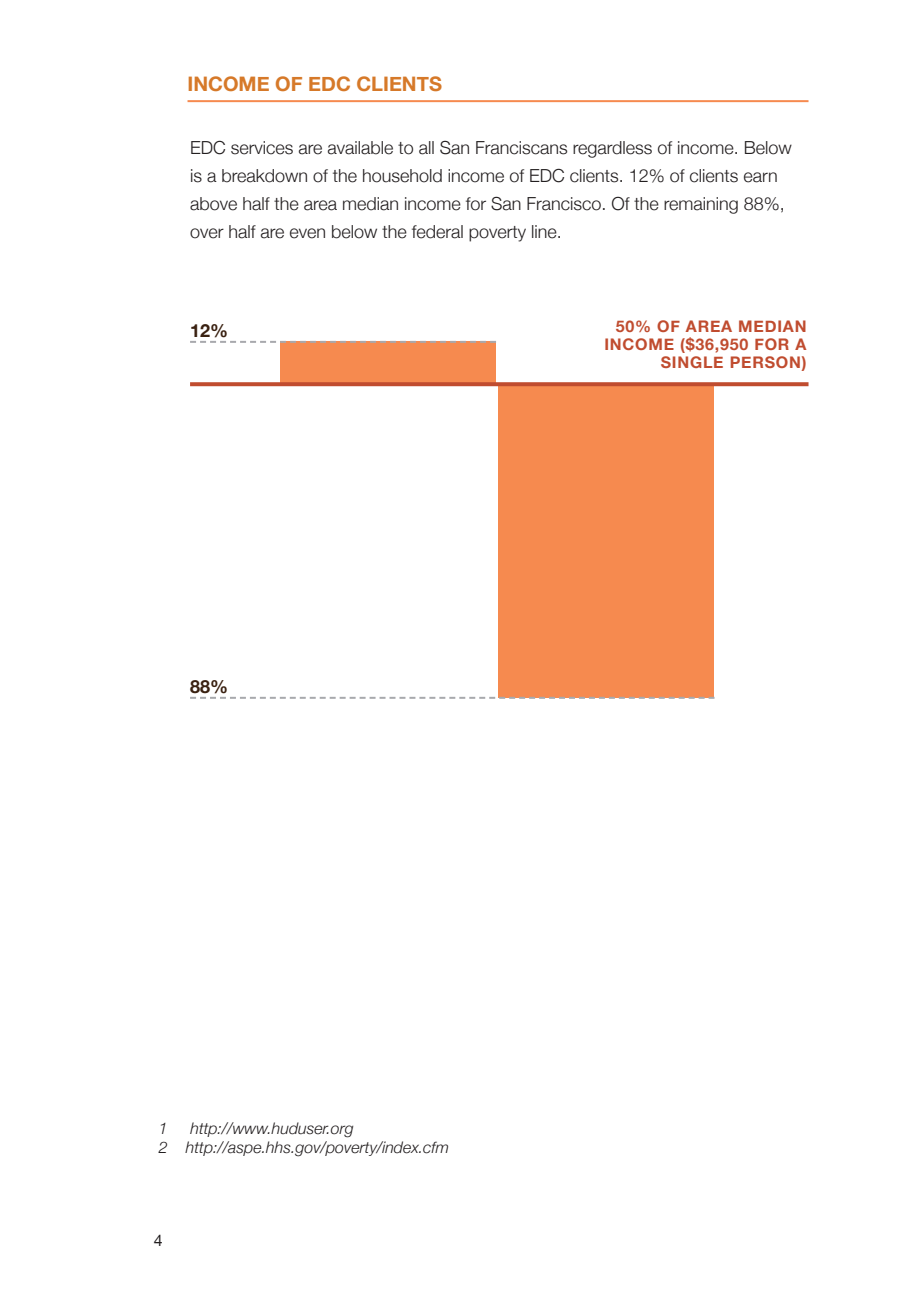
<style>
.page{position:relative;width:900px;height:1296px;background:#fff}
.page>*{position:absolute;margin:0;border:0;box-sizing:border-box;transform-origin:0 0}
.subhead{font:700 20px "Helvetica Neue";color:#d67929}
.body{font:300 18px/28px "Helvetica Neue";color:#231f20}
.subhead-2{font:700 18px "Helvetica Neue";color:#3a2111}
.footnote{font:italic 300 16px "Helvetica Neue";color:#231f20}
.subhead-3{font:700 16px/18px "Helvetica Neue";letter-spacing:.05em;color:#c04c2f;text-align:right}
.t1{font:16px "Helvetica Neue";color:#231f20}
</style>
<div class="page">
<div style="left:281px;top:342px;width:215px;height:42px;background:#f68a4f"></div>
<div style="left:498px;top:385px;width:216px;height:313px;background:#f68a4f"></div>
<hr style="left:188px;top:100px;width:621px;height:2px;background:#f68a4f">
<svg style="left:190px;top:341px;width:306px;height:2px"></svg>
<svg style="left:190px;top:697px;width:525px;height:2px"></svg>
<svg style="left:190px;top:382px;width:619px;height:4px;background:#c35337"></svg>
<p class="subhead" style="left:188px;top:72px;width:256px">INCOME OF EDC CLIENTS</p>
<p class="body" style="left:190px;top:133px;width:603px">EDC services are available to all San Franciscans regardless of income. Below is a breakdown of the household income of EDC clients. 12% of clients earn above half the area median income for San Francisco. Of the remaining 88%, over half are even below the federal poverty line.</p>
<p class="subhead-2" style="left:190px;top:319px;width:40px">12%</p>
<p class="subhead-2" style="left:190px;top:675px;width:40px">88%</p>
<p class="subhead-3" style="left:604px;top:317px;width:204px">50% OF AREA MEDIAN<br>INCOME ($36,950 FOR A<br>SINGLE PERSON)</p>
<p class="footnote" style="left:159px;top:1119px;width:10px">1</p>
<p class="footnote" style="left:190px;top:1119px;width:165px">http://www.huduser.org</p>
<p class="footnote" style="left:159px;top:1138px;width:292px">2 http://aspe.hhs.gov/poverty/index.cfm</p>
<p class="t1" style="left:154px;top:1230px;width:10px">4</p>
</div>
